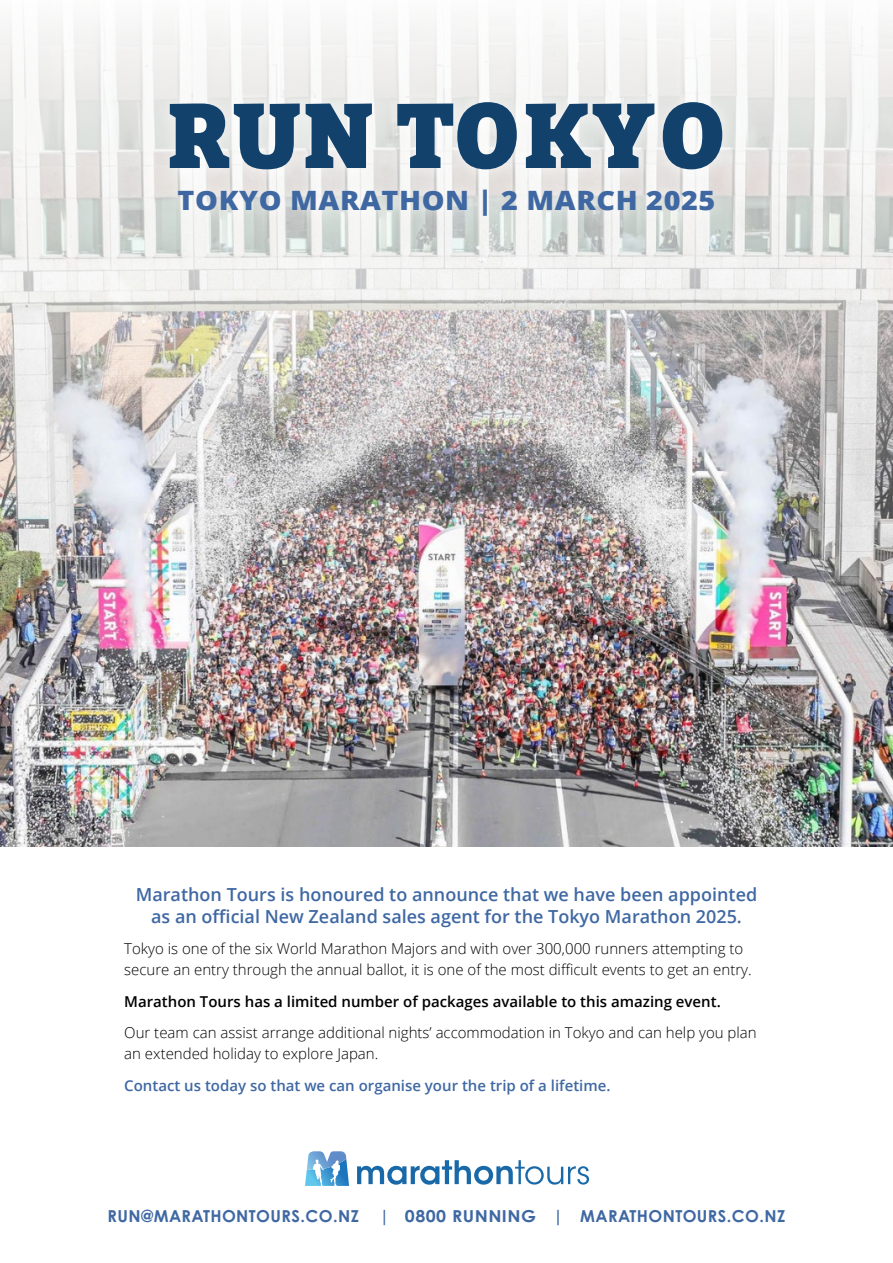
<style>
.page{position:relative;width:893px;height:1263px;background:#fff}
.page>*{position:absolute;margin:0;border:0;box-sizing:border-box;transform-origin:0 0}
.t1{font:900 90.9px "Bitter";letter-spacing:.01em;color:#12416c}
.t2{font:800 26.55px "Open Sans";letter-spacing:.02em;color:#3f68a3;scale:1.08 1}
.t3{font:600 18px/21.6px "Open Sans";color:#3f68a3;text-align:center}
.t4{font:700 16.5px "Century Gothic Pro";letter-spacing:.025em;color:#3f68a3}
.t5{font:300 15px/21px "Open Sans";color:#000}
.t6{font:600 15px "Open Sans";color:#000}
.t7{font:600 15px "Open Sans";color:#3f68a3}
</style>
<div class="page">
<img style="left:0;top:631px;width:893px;height:215px">
<img style="left:0;top:17px;width:893px;height:614px">
<svg style="left:357px;top:1160px;width:232px;height:24px"></svg>
<svg style="left:305px;top:1151px;width:44px;height:35px"></svg>
<div style="left:153px;top:86px;width:586px;height:145px;background:#fff;opacity:.75"></div>
<h1 class="t1" style="left:166px;top:83px;width:562px">RUN TOKYO</h1>
<h2 class="t2" style="left:178px;top:180px;width:499px">TOKYO MARATHON | 2 MARCH 2025</h2>
<p class="t3" style="left:136px;top:883px;width:623px">Marathon Tours is honoured to announce that we have been appointed as an official New Zealand sales agent for the Tokyo Marathon 2025.</p>
<p class="t5" style="left:124px;top:938px;width:629px">Tokyo is one of the six World Marathon Majors and with over 300,000 runners attempting to secure an entry through the annual ballot, it is one of the most difficult events to get an entry.</p>
<p class="t6" style="left:124px;top:991px;width:598px">Marathon Tours has a limited number of packages available to this amazing event.</p>
<p class="t5" style="left:124px;top:1022px;width:634px">Our team can assist arrange additional nights’ accommodation in Tokyo and can help you plan an extended holiday to explore Japan.</p>
<p class="t7" style="left:124px;top:1075px;width:488px">Contact us today so that we can organise your the trip of a lifetime.</p>
<p class="t4" style="left:108px;top:1206px;width:679px">RUN@MARATHONTOURS.CO.NZ | 0800 RUNNING | MARATHONTOURS.CO.NZ</p>
</div>
